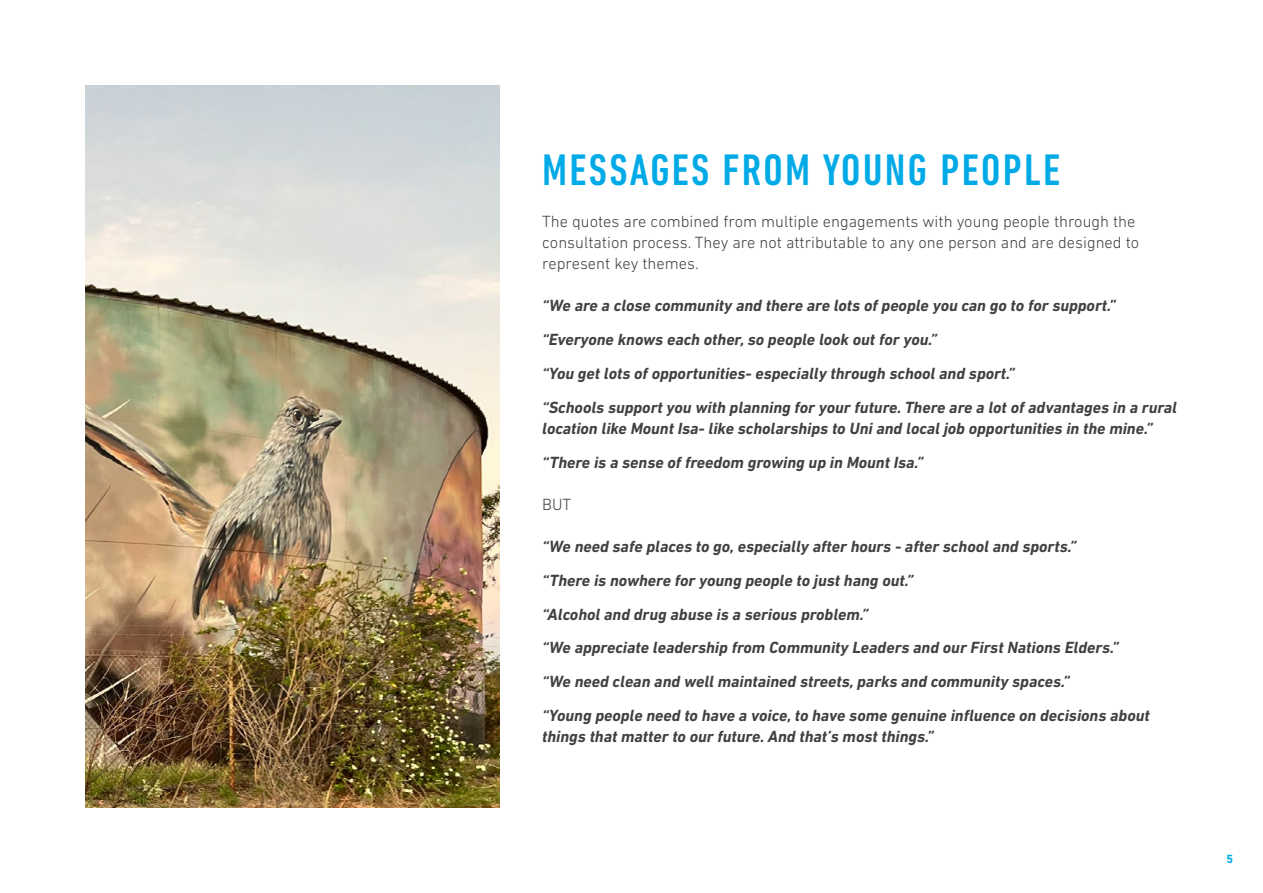
<style>
.page{position:relative;width:1263px;height:893px;background:#fff}
.page>*{position:absolute;margin:0;border:0;box-sizing:border-box;transform-origin:0 0}
.t1{font:500 condensed 45px "DIN Next LT Pro";letter-spacing:.05em;color:#00aae7}
.t2{font:italic 700 16.5px/33.8px "DIN Next LT Pro";color:#414042}
.t3{font:300 16.5px/21px "DIN Next LT Pro";color:#414042}
.t4{font:700 12px "DIN Next LT Pro";color:#00aae7}
</style>
<div class="page">
<img style="left:85px;top:85px;width:415px;height:723px">
<h1 class="t1" style="left:542px;top:144px;width:519px">MESSAGES FROM YOUNG PEOPLE</h1>
<p class="t3" style="left:542px;top:211px;width:599px">The quotes are combined from multiple engagements with young people through the consultation process. They are not attributable to any one person and are designed to represent key themes.</p>
<p class="t2" style="left:542px;top:289px;width:636px">“We are a close community and there are lots of people you can go to for support.” “Everyone knows each other, so people look out for you.”<br>“You get lots of opportunities- especially through school and sport.”<br>“Schools support you with planning for your future. There are a lot of advantages in a rural</p>
<p class="t2" style="left:542px;top:411px;width:612px">location like Mount Isa- like scholarships to Uni and local job opportunities in the mine.” “There is a sense of freedom growing up in Mount Isa.”</p>
<p class="t3" style="left:542px;top:493px;width:31px">BUT</p>
<p class="t2" style="left:542px;top:529px;width:609px">“We need safe places to go, especially after hours - after school and sports.”<br>“There is nowhere for young people to just hang out.”<br>“Alcohol and drug abuse is a serious problem.”<br>“We appreciate leadership from Community Leaders and our First Nations Elders.” “We need clean and well maintained streets, parks and community spaces.”<br>“Young people need to have a voice, to have some genuine influence on decisions about</p>
<p class="t2" style="left:542px;top:719px;width:393px">things that matter to our future. And that’s most things.”</p>
<p class="t4" style="left:1226px;top:852px;width:8px">5</p>
</div>
